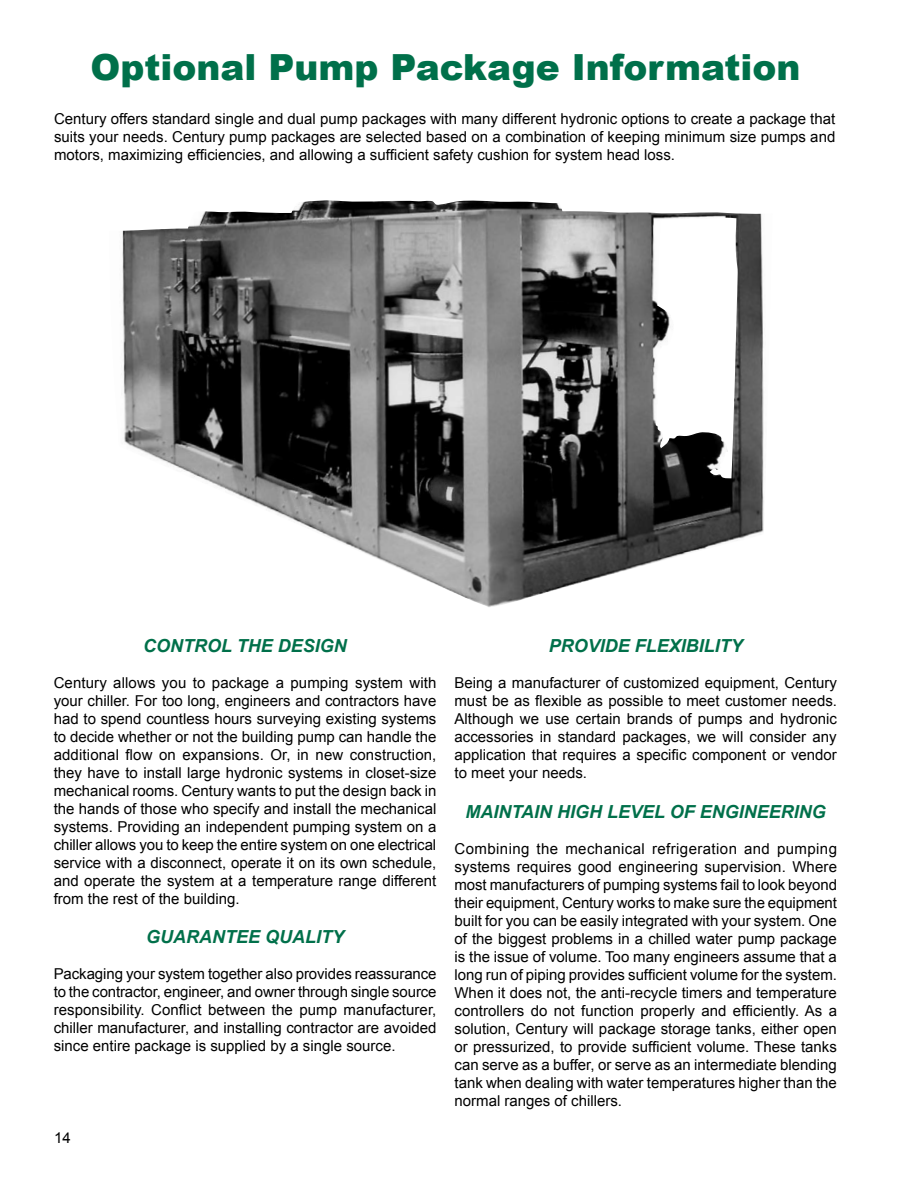
<style>
.page{position:relative;width:918px;height:1188px;background:#fff}
.page>*{position:absolute;margin:0;border:0;box-sizing:border-box;transform-origin:0 0}
.t1{font:900 36px "Arial";color:#00704a}
.t2{font:italic 700 18px "Arial";color:#00704a}
.t3{font:15px/18px "Arial";color:#000;text-align:justify}
</style>
<div class="page">
<img style="left:122px;top:200px;width:642px;height:407px">
<h1 class="t1" style="left:90px;top:47px;width:712px">Optional Pump Package Information</h1>
<p class="t3" style="left:54px;top:110px;width:783px">Century offers standard single and dual pump packages with many different hydronic options to create a package that suits your needs. Century pump packages are selected based on a combination of keeping minimum size pumps and motors, maximizing efficiencies, and allowing a sufficient safety cushion for system head loss.</p>
<p class="t2" style="left:143px;top:635px;width:205px">CONTROL THE DESIGN</p>
<p class="t3" style="left:54px;top:673px;width:384px">Century allows you to package a pumping system with your chiller. For too long, engineers and contractors have had to spend countless hours surveying existing systems to decide whether or not the building pump can handle the additional flow on expansions. Or, in new construction, they have to install large hydronic systems in closet-size mechanical rooms. Century wants to put the design back in the hands of those who specify and install the mechanical systems. Providing an independent pumping system on a chiller allows you to keep the entire system on one electrical service with a disconnect, operate it on its own schedule, and operate the system at a temperature range different from the rest of the building.</p>
<p class="t2" style="left:146px;top:927px;width:199px">GUARANTEE QUALITY</p>
<p class="t3" style="left:54px;top:965px;width:384px">Packaging your system together also provides reassurance to the contractor, engineer, and owner through single source responsibility. Conflict between the pump manufacturer, chiller manufacturer, and installing contractor are avoided since entire package is supplied by a single source.</p>
<p class="t3" style="left:54px;top:1129px;width:18px">14</p>
<p class="t2" style="left:549px;top:636px;width:196px">PROVIDE FLEXIBILITY</p>
<p class="t3" style="left:454px;top:674px;width:384px">Being a manufacturer of customized equipment, Century must be as flexible as possible to meet customer needs.<br>Although we use certain brands of pumps and hydronic accessories in standard packages, we will consider any application that requires a specific component or vendor to meet your needs.</p>
<p class="t2" style="left:466px;top:801px;width:362px">MAINTAIN HIGH LEVEL OF ENGINEERING</p>
<p class="t3" style="left:454px;top:839px;width:384px">Combining the mechanical refrigeration and pumping systems requires good engineering supervision. Where most manufacturers of pumping systems fail to look beyond their equipment, Century works to make sure the equipment built for you can be easily integrated with your system. One of the biggest problems in a chilled water pump package is the issue of volume. Too many engineers assume that a long run of piping provides sufficient volume for the system.<br>When it does not, the anti-recycle timers and temperature controllers do not function properly and efficiently. As a solution, Century will package storage tanks, either open or pressurized, to provide sufficient volume. These tanks can serve as a buffer, or serve as an intermediate blending tank when dealing with water temperatures higher than the normal ranges of chillers.</p>
</div>
